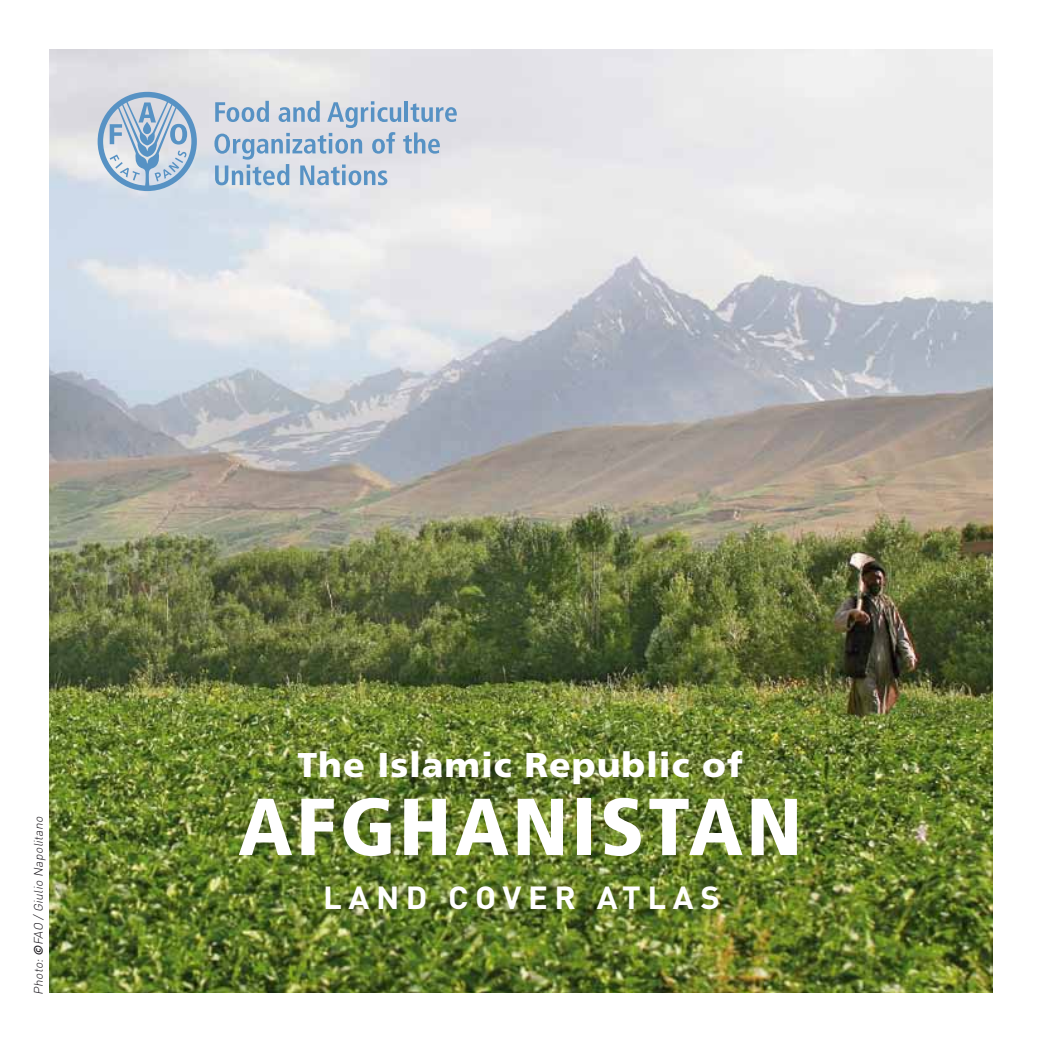
<style>
.page{position:relative;width:1042px;height:1042px;background:#fff}
.page>*{position:absolute;margin:0;border:0;box-sizing:border-box;transform-origin:0 0}
.t1{font:900 condensed 80.67px "Frutiger";letter-spacing:.04em;color:#fff;scale:1.04 1}
.t2{font:900 34.3px "Frutiger";letter-spacing:.025em;color:#fff;scale:1.04 1}
.t3{font:700 31.5px "DIN";letter-spacing:.2em;color:#fff;scale:1.04 1}
.t4{font:italic 300 12.25px "DIN";color:#1a171c}
.s1{font-weight:700}
</style>
<div class="page">
<img style="left:50px;top:50px;width:942px;height:942px">
<svg style="left:98px;top:92px;width:99px;height:99px;background:#adc3d9"></svg>
<svg style="left:214px;top:101px;width:243px;height:84px;background:#bfcdde"></svg>
<p class="t4" style="left:31px;top:995px;width:182px;rotate:-90deg">Photo: <span class="s1">©</span>FAO / Giulio Napolitano</p>
<h2 class="t2" style="left:297px;top:744px;width:430px">The Islamic Republic of</h2>
<h1 class="t1" style="left:238px;top:778px;width:544px">AFGHANISTAN</h1>
<h3 class="t3" style="left:323px;top:877px;width:383px">LAND COVER ATLAS</h3>
</div>
